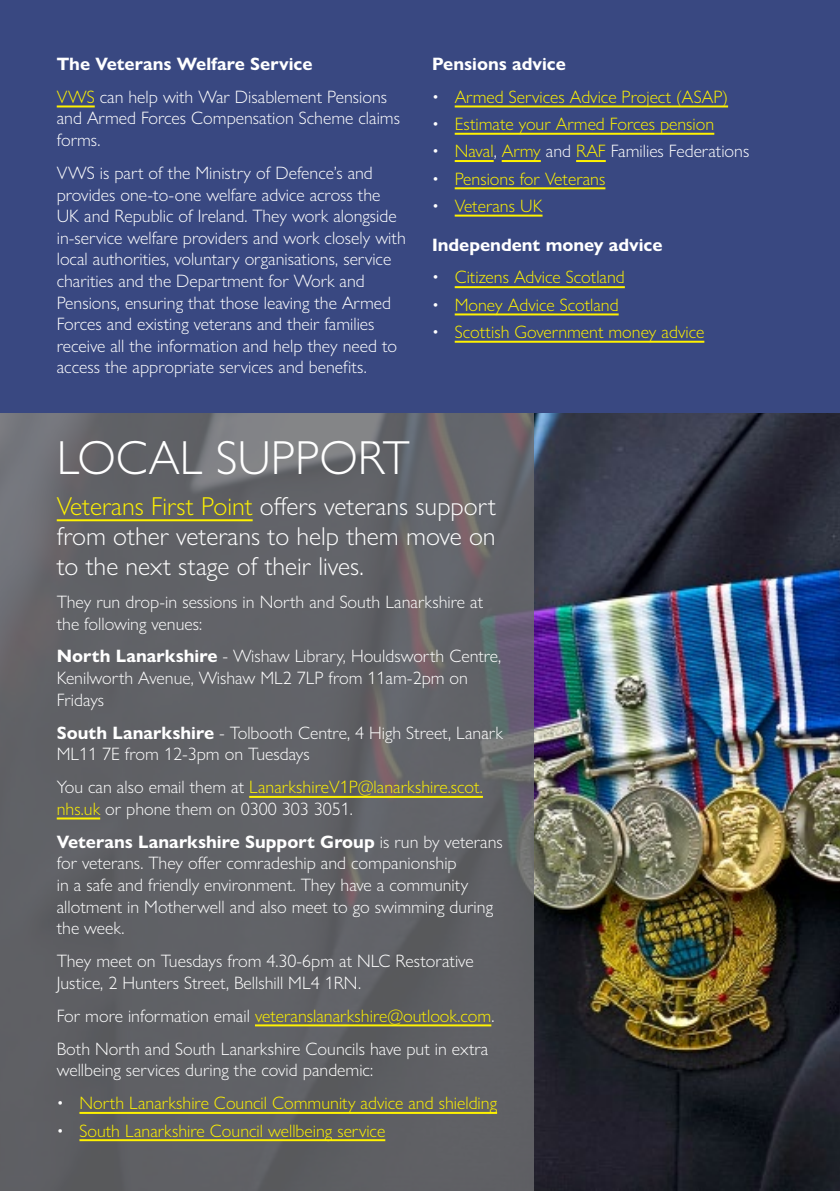
<style>
.page{position:relative;width:840px;height:1191px;background:#fff}
.page>*{position:absolute;margin:0;border:0;box-sizing:border-box;transform-origin:0 0}
.t1{font:300 48px "Gill Sans Nova";color:#fff}
.t2{font:300 26px/30px "Gill Sans Nova";color:#fff;text-align:justify}
.t3{font:300 18px/21.6px "Gill Sans Nova";color:#fff}
.t4{font:300 18px "Gill Sans Nova";color:#fff200}
.t5{font:700 18px/38.6px "Gill Sans Nova";color:#fff}
.s1{font-weight:700}
.s2{color:#fff200}
.s3{color:#fff}
.s4{font-weight:300}
.s5{font-weight:300;color:#fff200}
</style>
<div class="page">
<img style="left:533px;top:412px;width:306px;height:779px">
<svg style="left:0;top:412px;width:533px;height:779px;background:#616267"></svg>
<div style="left:0;top:0;width:839px;height:412px;background:#394881"></div>
<hr style="left:57px;top:105px;width:38px;height:2px;background:#fff200">
<hr style="left:454px;top:105px;width:273px;height:2px;background:#fff200">
<hr style="left:454px;top:133px;width:260px;height:2px;background:#fff200">
<hr style="left:454px;top:160px;width:39px;height:2px;background:#fff200">
<hr style="left:501px;top:160px;width:39px;height:2px;background:#fff200">
<hr style="left:575px;top:160px;width:30px;height:2px;background:#fff200">
<hr style="left:454px;top:187px;width:151px;height:2px;background:#fff200">
<hr style="left:454px;top:215px;width:88px;height:2px;background:#fff200">
<hr style="left:454px;top:286px;width:170px;height:2px;background:#fff200">
<hr style="left:454px;top:313px;width:164px;height:2px;background:#fff200">
<hr style="left:454px;top:341px;width:250px;height:2px;background:#fff200">
<hr style="left:57px;top:519px;width:195px;height:2px;background:#fff200">
<hr style="left:249px;top:796px;width:233px;height:2px;background:#fff200">
<hr style="left:57px;top:817px;width:43px;height:2px;background:#fff200">
<hr style="left:255px;top:1024px;width:236px;height:2px;background:#fff200">
<hr style="left:79px;top:1111px;width:418px;height:2px;background:#fff200">
<hr style="left:79px;top:1139px;width:306px;height:2px;background:#fff200">
<p class="t3" style="left:57px;top:47px;width:332px;line-height:33px"><span class="s1">The Veterans Welfare Service<br></span><span class="s2">VWS</span> can help with War Disablement Pensions</p>
<p class="t3" style="left:57px;top:107px;width:344px">and Armed Forces Compensation Scheme claims forms.</p>
<p class="t3" style="left:57px;top:162px;width:350px">VWS is part of the Ministry of Defence’s and provides one-to-one welfare advice across the UK and Republic of Ireland. They work alongside in-service welfare providers and work closely with local authorities, voluntary organisations, service charities and the Department for Work and Pensions, ensuring that those leaving the Armed Forces and existing veterans and their families receive all the information and help they need to access the appropriate services and benefits.</p>
<p class="t5" style="left:432px;top:44px;width:135px">Pensions advice</p>
<p class="t4" style="left:432px;top:86px;width:297px"><span class="s3">•</span> Armed Services Advice Project (ASAP)</p>
<p class="t4" style="left:432px;top:113px;width:284px"><span class="s3">•</span> Estimate your Armed Forces pension</p>
<p class="t3" style="left:432px;top:140px;width:318px">• <span class="s2">Naval</span>, <span class="s2">Army</span> and <span class="s2">RAF</span> Families Federations</p>
<p class="t4" style="left:432px;top:167px;width:175px"><span class="s3">•</span> Pensions for Veterans</p>
<p class="t5" style="left:432px;top:186px;width:232px"><span class="s4">•</span> <span class="s5">Veterans UK<br></span>Independent money advice</p>
<p class="t4" style="left:432px;top:266px;width:194px"><span class="s3">•</span> Citizens Advice Scotland</p>
<p class="t4" style="left:432px;top:294px;width:188px"><span class="s3">•</span> Money Advice Scotland</p>
<p class="t4" style="left:432px;top:321px;width:274px"><span class="s3">•</span> Scottish Government money advice</p>
<h1 class="t1" style="left:57px;top:428px;width:355px">LOCAL SUPPORT</h1>
<h2 class="t2" style="left:57px;top:491px;width:440px"><span class="s2">Veterans First Point</span> offers veterans support from other veterans to help them move on to the next stage of their lives.</h2>
<p class="t3" style="left:57px;top:591px;width:427px">They run drop-in sessions in North and South Lanarkshire at the following venues:</p>
<p class="t3" style="left:57px;top:645px;width:446px"><span class="s1">North Lanarkshire</span> - Wishaw Library, Houldsworth Centre,<br>Kenilworth Avenue, Wishaw ML2 7LP from 11am-2pm on<br>Fridays</p>
<p class="t3" style="left:57px;top:721px;width:447px"><span class="s1">South Lanarkshire</span> - Tolbooth Centre, 4 High Street, Lanark<br>ML11 7E from 12-3pm on Tuesdays</p>
<p class="t3" style="left:57px;top:776px;width:427px">You can also email them at <span class="s2">LanarkshireV1P@lanarkshire.scot. nhs.uk</span> or phone them on 0300 303 3051.</p>
<p class="t3" style="left:57px;top:830px;width:447px"><span class="s1">Veterans Lanarkshire Support Group</span> is run by veterans for veterans. They offer comradeship and companionship<br>in a safe and friendly environment. They have a community allotment in Motherwell and also meet to go swimming during the week.</p>
<p class="t3" style="left:57px;top:950px;width:418px">They meet on Tuesdays from 4.30-6pm at NLC Restorative<br>Justice, 2 Hunters Street, Bellshill ML4 1RN.</p>
<p class="t3" style="left:57px;top:999px;width:439px;line-height:33px">For more information email <span class="s2">veteranslanarkshire@outlook.com</span>.<br>Both North and South Lanarkshire Councils have put in extra</p>
<p class="t3" style="left:57px;top:1059px;width:317px">wellbeing services during the covid pandemic:</p>
<p class="t4" style="left:57px;top:1092px;width:441px"><span class="s3">•</span> North Lanarkshire Council Community advice and shielding</p>
<p class="t4" style="left:57px;top:1119px;width:330px"><span class="s3">•</span> South Lanarkshire Council wellbeing service</p>
</div>
